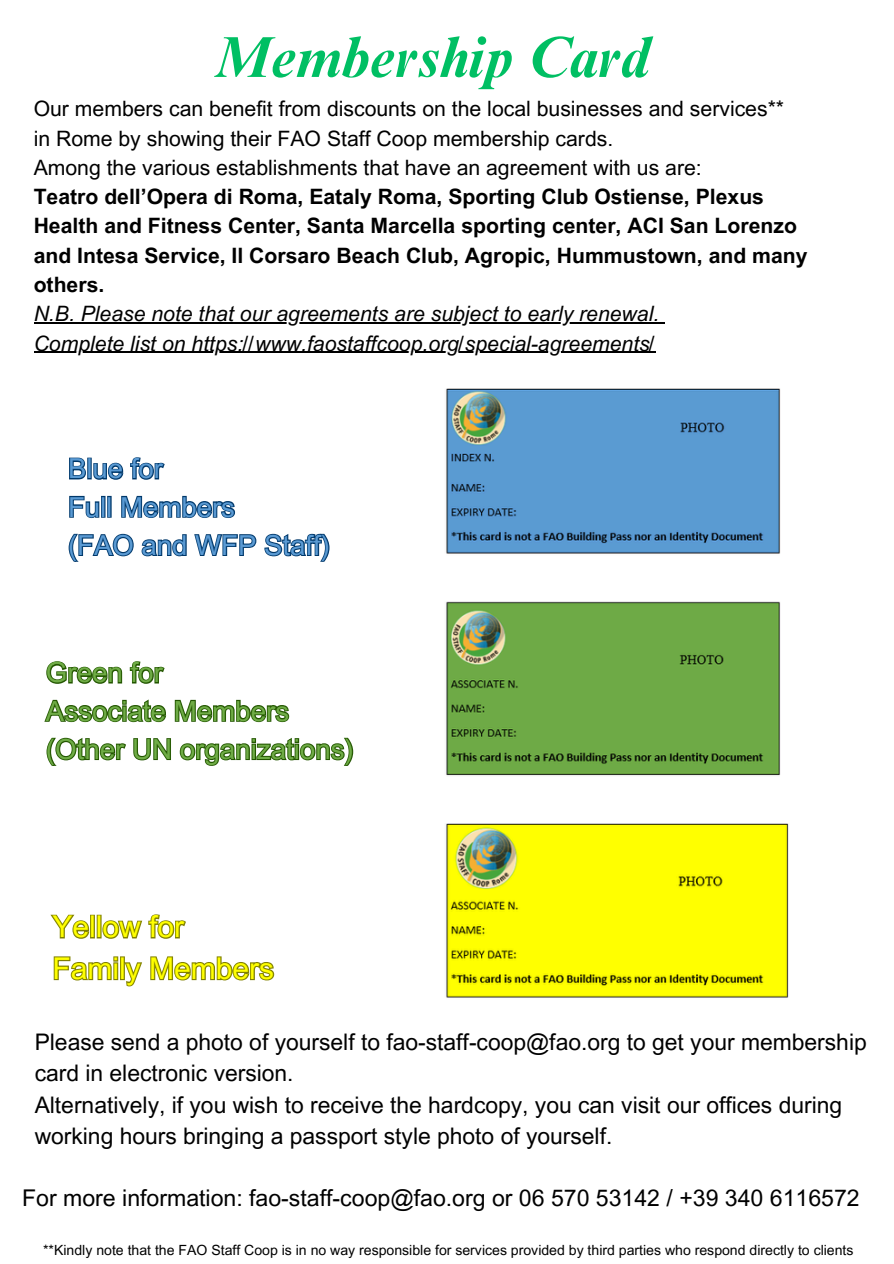
<style>
.page{position:relative;width:894px;height:1264px;background:#fff}
.page>*{position:absolute;margin:0;border:0;box-sizing:border-box;transform-origin:0 0}
.t1{font:italic 700 57.75px "Times NRMT Pro";color:#00bf63}
.t2{font:30px/41.7px "Arial MT Pro";color:#ff0}
.t3{font:27.75px/38.2px "Arial MT Pro";color:#6fac46}
.t4{font:27.6px/38.2px "Arial MT Pro";color:#5a9ad3}
.t5{font:23.1px "Arial MT Pro";color:#000}
.t6{font:22.8px/31px "Arial MT Pro";color:#000}
.t7{font:700 21.15px/29.2px "Arial MT Pro";color:#000}
.t8{font:italic 21.15px "Arial MT Pro";color:#000}
.t9{font:14.1px "Arial MT Pro";color:#000}
.s1{font-weight:400}
</style>
<div class="page">
<img style="left:446px;top:388px;width:343px;height:610px">
<hr style="left:34px;top:322px;width:625px;height:1px;background:#000">
<hr style="left:34px;top:351px;width:157px;height:2px;background:#000">
<hr style="left:191px;top:351px;width:464px;height:2px;background:#000">
<svg style="left:69px;top:457px;width:96px;height:23px"></svg>
<svg style="left:68px;top:495px;width:262px;height:67px"></svg>
<svg style="left:44px;top:661px;width:246px;height:62px"></svg>
<svg style="left:46px;top:737px;width:308px;height:29px"></svg>
<svg style="left:50px;top:914px;width:225px;height:73px"></svg>
<h3 class="t1" style="left:214px;top:35px;width:437px">Membership Card</h3>
<h2 class="t7" style="left:34px;top:97px;width:775px"><span class="s1">Our members can benefit from discounts on the local businesses and services**<br>in Rome by showing their FAO Staff Coop membership cards.<br>Among the various establishments that have an agreement with us are:<br></span>Teatro dell’Opera di Roma, Eataly Roma, Sporting Club Ostiense, Plexus Health and Fitness Center, Santa Marcella sporting center, ACI San Lorenzo and Intesa Service, Il Corsaro Beach Club, Agropic, Hummustown, and many others.</h2>
<h2 class="t8" style="left:34px;top:306px;width:627px">N.B. Please note that our agreements are subject to early renewal.</h2>
<h2 class="t8" style="left:34px;top:335px;width:623px">Complete list on https://www.faostaffcoop.org/special-agreements/</h2>
<h3 class="t4" style="left:68px;top:453px;width:263px">Blue for<br>Full Members<br>(FAO and WFP Staff)</h3>
<h3 class="t3" style="left:46px;top:657px;width:309px">Green for<br>Associate Members (Other UN organizations)</h3>
<p class="t2" style="left:52px;top:909px;width:223px">Yellow for<br>Family Members</p>
<p class="t6" style="left:35px;top:1029px;width:833px">Please send a photo of yourself to fao-staff-coop@fao.org to get your membership card in electronic version.<br>Alternatively, if you wish to receive the hardcopy, you can visit our offices during working hours bringing a passport style photo of yourself.</p>
<p class="t5" style="left:22px;top:1188px;width:838px">For more information: fao-staff-coop@fao.org or 06 570 53142 / +39 340 6116572</p>
<p class="t9" style="left:43px;top:1244px;width:811px">**Kindly note that the FAO Staff Coop is in no way responsible for services provided by third parties who respond directly to clients</p>
</div>
